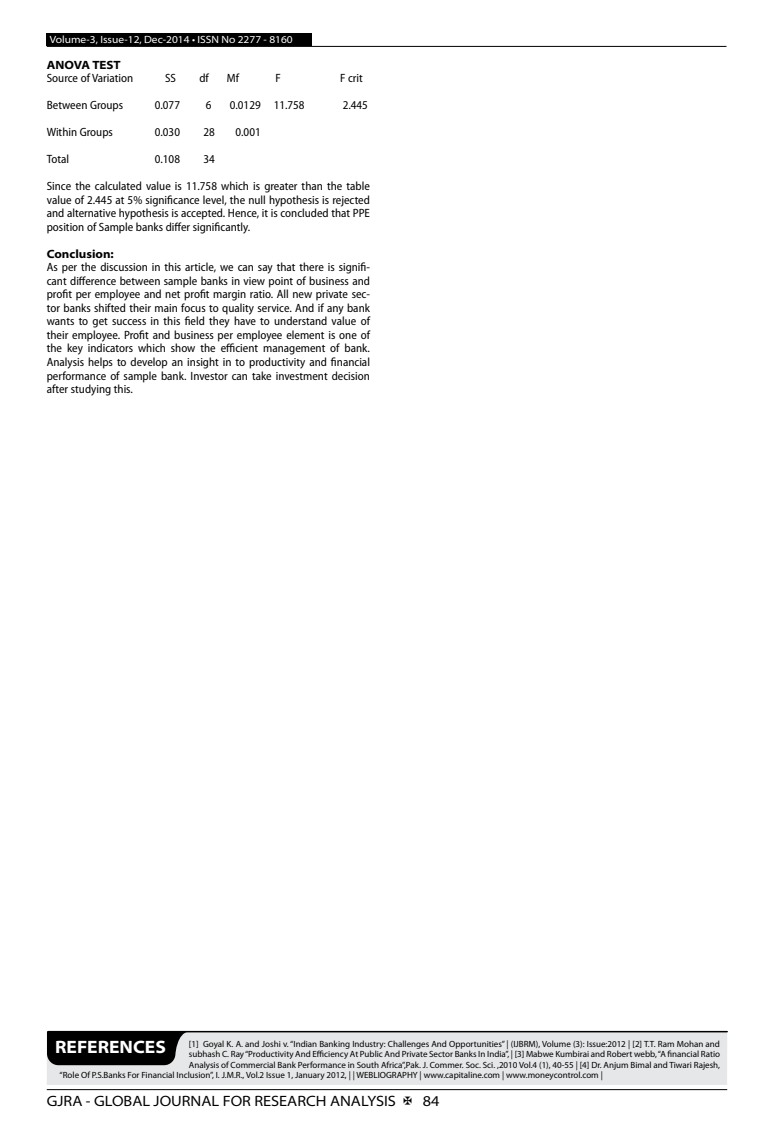
<style>
.page{position:relative;width:774px;height:1136px;background:#fff}
.page>*{position:absolute;margin:0;border:0;box-sizing:border-box;transform-origin:0 0}
.t1{font:700 semi-expanded 18px "Myriad Pro";color:#fff}
.t2{font:semi-expanded 15px "Myriad Pro";color:#000}
.t3{font:semi-condensed 12px/13.5px "Myriad Pro";color:#000;text-align:justify}
.t4{font:700 semi-expanded 12px "Myriad Pro";color:#000}
.t5{font:semi-expanded 10.5px "Myriad Pro";color:#fff}
.t6{font:9px "Myriad Pro";color:#000}
</style>
<div class="page">
<hr style="left:47px;top:1089px;width:680px;height:1px;background:#000">
<div style="left:47px;top:33px;width:265px;height:13px;background:#000"></div>
<hr style="left:47px;top:46px;width:679px;height:1px;background:#000">
<div style="left:47px;top:1031px;width:680px;height:53px;background:#e6e7e8"></div>
<hr style="left:48px;top:1030px;width:679px;height:2px;background:#000">
<svg style="left:47px;top:1031px;width:142px;height:34px"></svg>
<p class="t5" style="left:50px;top:34px;width:244px">Volume-3, Issue-12, Dec-2014 • ISSN No 2277 - 8160</p>
<p class="t4" style="left:47px;top:58px;width:76px">ANOVA TEST</p>
<p class="t3" style="left:47px;top:72px;width:88px">Source of Variation</p>
<p class="t3" style="left:165px;top:72px;width:12px">SS</p>
<p class="t3" style="left:199px;top:72px;width:11px">df</p>
<p class="t3" style="left:227px;top:72px;width:14px">Mf</p>
<p class="t3" style="left:275px;top:72px;width:7px">F</p>
<p class="t3" style="left:340px;top:72px;width:24px">F crit</p>
<p class="t3" style="left:47px;top:99px;width:78px">Between Groups</p>
<p class="t3" style="left:155px;top:99px;width:27px">0.077</p>
<p class="t3" style="left:206px;top:99px;width:7px">6</p>
<p class="t3" style="left:230px;top:99px;width:76px">0.0129 11.758</p>
<p class="t3" style="left:343px;top:99px;width:27px">2.445</p>
<p class="t3" style="left:47px;top:126px;width:68px">Within Groups</p>
<p class="t3" style="left:155px;top:126px;width:27px">0.030</p>
<p class="t3" style="left:203px;top:126px;width:13px">28</p>
<p class="t3" style="left:235px;top:126px;width:27px">0.001</p>
<p class="t3" style="left:47px;top:153px;width:24px">Total</p>
<p class="t3" style="left:155px;top:153px;width:27px">0.108</p>
<p class="t3" style="left:203px;top:153px;width:13px">34</p>
<p class="t3" style="left:47px;top:180px;width:325px">Since the calculated value is 11.758 which is greater than the table value of 2.445 at 5% significance level, the null hypothesis is rejected and alternative hypothesis is accepted. Hence, it is concluded that PPE position of Sample banks differ significantly.</p>
<p class="t4" style="left:47px;top:247px;width:69px">Conclusion:</p>
<p class="t3" style="left:47px;top:261px;width:325px">As per the discussion in this article, we can say that there is signifi&shy;cant difference between sample banks in view point of business and profit per employee and net profit margin ratio. All new private sec&shy;tor banks shifted their main focus to quality service. And if any bank wants to get success in this field they have to understand value of their employee. Profit and business per employee element is one of the key indicators which show the efficient management of bank.<br>Analysis helps to develop an insight in to productivity and financial performance of sample bank. Investor can take investment decision after studying this.</p>
<h1 class="t1" style="left:55px;top:1036px;width:112px">REFERENCES</h1>
<p class="t6" style="left:189px;top:1038px;width:533px">[1] Goyal K. A. and Joshi v. “Indian Banking Industry: Challenges And Opportunities” | (IJBRM), Volume (3): Issue:2012 | [2] T.T. Ram Mohan and</p>
<p class="t6" style="left:189px;top:1049px;width:533px">subhash C. Ray “Productivity And Efficiency At Public And Private Sector Banks In India”, | [3] Mabwe Kumbirai and Robert webb, “A financial Ratio</p>
<p class="t6" style="left:189px;top:1059px;width:533px">Analysis of Commercial Bank Performance in South Africa”,Pak. J. Commer. Soc. Sci. ,2010 Vol.4 (1), 40-55 | [4] Dr. Anjum Bimal and Tiwari Rajesh,</p>
<p class="t6" style="left:60px;top:1070px;width:545px">“Role Of P.S.Banks For Financial Inclusion”, I. J.M.R., Vol.2 Issue 1, January 2012, | | WEBLIOGRAPHY | www.capitaline.com | www.moneycontrol.com |</p>
<p class="t2" style="left:47px;top:1092px;width:351px">GJRA - GLOBAL JOURNAL FOR RESEARCH ANALYSIS</p>
<p class="t2" style="left:423px;top:1092px;width:18px">84</p>
</div>
